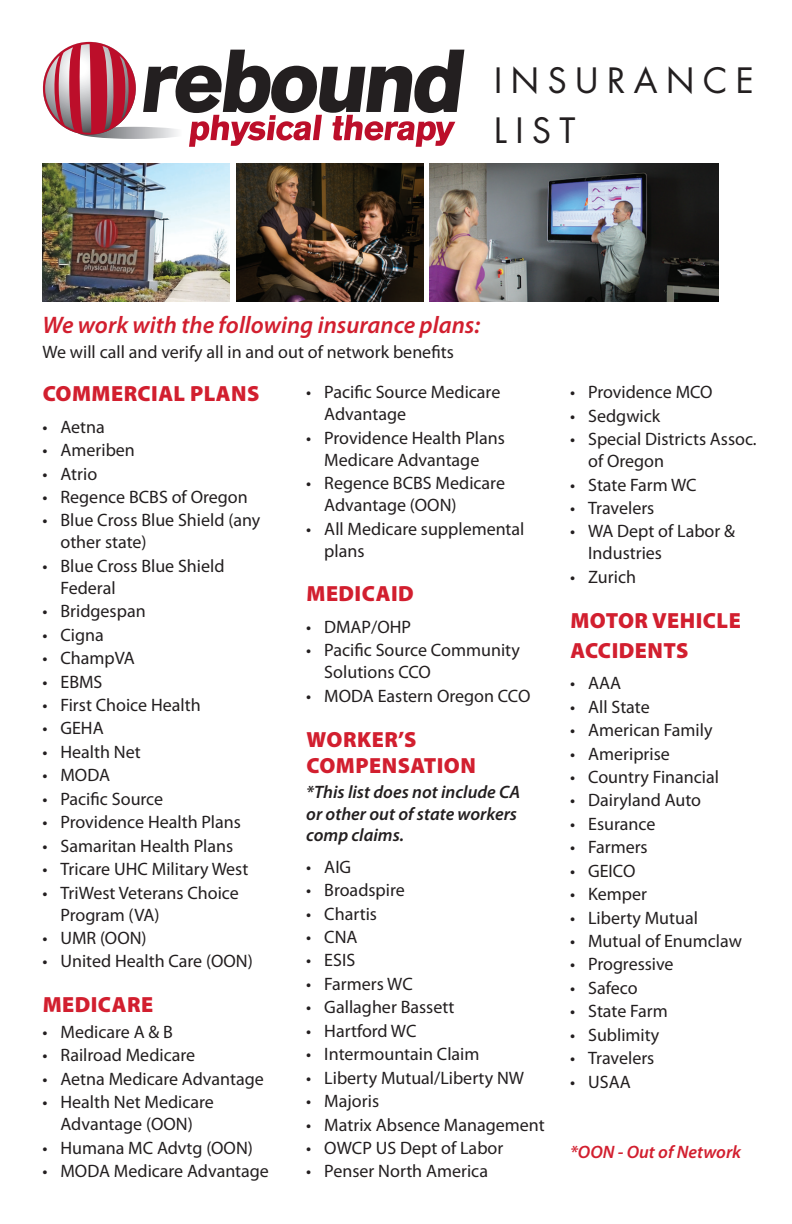
<style>
.page{position:relative;width:792px;height:1224px;background:#fff}
.page>*{position:absolute;margin:0;border:0;box-sizing:border-box;transform-origin:0 0}
.t1{font:34px/50px "Futura";letter-spacing:.25em;color:#231f20}
.t2{font:italic 600 24px "Myriad Pro";color:#d21f2f}
.t3{font:900 22px/26px "Myriad Pro";letter-spacing:.02em;color:#d21f2f}
.t4{font:18px/22px "Myriad Pro";color:#231f20}
.t5{font:italic 600 18px/21.6px "Myriad Pro";color:#231f20}
.t6{font:italic 600 18px "Myriad Pro";color:#d21f2f}
</style>
<div class="page">
<svg style="left:43px;top:41px;width:421px;height:106px"></svg>
<img style="left:236px;top:163px;width:188px;height:139px">
<img style="left:42px;top:163px;width:188px;height:139px">
<img style="left:430px;top:163px;width:288px;height:139px">
<h1 class="t1" style="left:494px;top:55px;width:261px">INSURANCE<br>LIST</h1>
<h2 class="t2" style="left:42px;top:311px;width:439px">We work with the following insurance plans:</h2>
<p class="t4" style="left:42px;top:341px;width:413px">We will call and verify all in and out of network benefits</p>
<p class="t3" style="left:43px;top:381px;width:218px">COMMERCIAL PLANS</p>
<p class="t4" style="left:42px;top:416px;width:64px">• Aetna</p>
<p class="t4" style="left:42px;top:439px;width:94px">• Ameriben</p>
<p class="t4" style="left:42px;top:463px;width:56px">• Atrio</p>
<p class="t4" style="left:42px;top:486px;width:207px">• Regence BCBS of Oregon</p>
<p class="t4" style="left:60px;top:510px;width:201px;text-indent:-18px">• Blue Cross Blue Shield (any other state)</p>
<p class="t4" style="left:60px;top:555px;width:166px;text-indent:-18px">• Blue Cross Blue Shield<br>Federal</p>
<p class="t4" style="left:42px;top:601px;width:105px">• Bridgespan</p>
<p class="t4" style="left:42px;top:624px;width:63px">• Cigna</p>
<p class="t4" style="left:42px;top:647px;width:94px">• ChampVA</p>
<p class="t4" style="left:42px;top:671px;width:61px">• EBMS</p>
<p class="t4" style="left:42px;top:694px;width:160px">• First Choice Health</p>
<p class="t4" style="left:42px;top:718px;width:63px">• GEHA</p>
<p class="t4" style="left:42px;top:741px;width:100px">• Health Net</p>
<p class="t4" style="left:42px;top:765px;width:69px">• MODA</p>
<p class="t4" style="left:42px;top:788px;width:122px">• Pacific Source</p>
<p class="t4" style="left:42px;top:812px;width:200px">• Providence Health Plans</p>
<p class="t4" style="left:42px;top:835px;width:192px">• Samaritan Health Plans</p>
<p class="t4" style="left:42px;top:858px;width:207px">• Tricare UHC Military West</p>
<p class="t4" style="left:60px;top:882px;width:180px;text-indent:-18px">• TriWest Veterans Choice<br>Program (VA)</p>
<p class="t4" style="left:42px;top:927px;width:106px">• UMR (OON)</p>
<p class="t4" style="left:42px;top:951px;width:212px">• United Health Care (OON)</p>
<p class="t3" style="left:43px;top:992px;width:112px">MEDICARE</p>
<p class="t4" style="left:42px;top:1021px;width:132px">• Medicare A &amp; B</p>
<p class="t4" style="left:42px;top:1045px;width:154px">• Railroad Medicare</p>
<p class="t4" style="left:42px;top:1068px;width:223px">• Aetna Medicare Advantage</p>
<p class="t4" style="left:42px;top:1091px;width:173px;text-align:center">• Health Net Medicare<br>Advantage (OON)</p>
<p class="t4" style="left:42px;top:1137px;width:212px">• Humana MC Advtg (OON)</p>
<p class="t4" style="left:42px;top:1160px;width:228px">• MODA Medicare Advantage</p>
<p class="t4" style="left:324px;top:382px;width:178px;text-indent:-18px">• Pacific Source Medicare<br>Advantage</p>
<p class="t4" style="left:306px;top:427px;width:200px;text-align:center">• Providence Health Plans<br>Medicare Advantage</p>
<p class="t4" style="left:324px;top:472px;width:182px;text-indent:-18px">• Regence BCBS Medicare<br>Advantage (OON)</p>
<p class="t4" style="left:324px;top:518px;width:202px;text-indent:-18px">• All Medicare supplemental plans</p>
<p class="t3" style="left:307px;top:581px;width:109px">MEDICAID</p>
<p class="t4" style="left:306px;top:616px;width:106px">• DMAP/OHP</p>
<p class="t4" style="left:324px;top:640px;width:197px;text-indent:-18px">• Pacific Source Community<br>Solutions CCO</p>
<p class="t4" style="left:306px;top:685px;width:226px">• MODA Eastern Oregon CCO</p>
<p class="t3" style="left:307px;top:726px;width:171px">WORKER’S<br>COMPENSATION</p>
<p class="t5" style="left:306px;top:782px;width:215px">*This list does not include CA or other out of state workers comp claims.</p>
<p class="t4" style="left:306px;top:856px;width:46px">• AIG</p>
<p class="t4" style="left:306px;top:879px;width:100px">• Broadspire</p>
<p class="t4" style="left:306px;top:903px;width:72px">• Chartis</p>
<p class="t4" style="left:306px;top:926px;width:53px">• CNA</p>
<p class="t4" style="left:306px;top:950px;width:50px">• ESIS</p>
<p class="t4" style="left:306px;top:973px;width:108px">• Farmers WC</p>
<p class="t4" style="left:306px;top:997px;width:150px">• Gallagher Bassett</p>
<p class="t4" style="left:306px;top:1020px;width:112px">• Hartford WC</p>
<p class="t4" style="left:306px;top:1044px;width:175px">• Intermountain Claim</p>
<p class="t4" style="left:306px;top:1067px;width:219px">• Liberty Mutual/Liberty NW</p>
<p class="t4" style="left:306px;top:1090px;width:74px">• Majoris</p>
<p class="t4" style="left:306px;top:1114px;width:240px">• Matrix Absence Management</p>
<p class="t4" style="left:306px;top:1137px;width:199px">• OWCP US Dept of Labor</p>
<p class="t4" style="left:306px;top:1161px;width:183px">• Penser North America</p>
<p class="t4" style="left:570px;top:382px;width:144px">• Providence MCO</p>
<p class="t4" style="left:570px;top:405px;width:92px">• Sedgwick</p>
<p class="t4" style="left:588px;top:428px;width:170px;text-indent:-18px">• Special Districts Assoc. of Oregon</p>
<p class="t4" style="left:570px;top:474px;width:128px">• State Farm WC</p>
<p class="t4" style="left:570px;top:497px;width:86px">• Travelers</p>
<p class="t4" style="left:588px;top:521px;width:148px;text-indent:-18px">• WA Dept of Labor &amp;<br>Industries</p>
<p class="t4" style="left:570px;top:566px;width:67px">• Zurich</p>
<p class="t3" style="left:570px;top:606px;width:172px;line-height:30px">MOTOR VEHICLE<br>ACCIDENTS</p>
<p class="t4" style="left:570px;top:673px;width:53px">• AAA</p>
<p class="t4" style="left:570px;top:696px;width:81px">• All State</p>
<p class="t4" style="left:570px;top:719px;width:144px">• American Family</p>
<p class="t4" style="left:570px;top:743px;width:101px">• Ameriprise</p>
<p class="t4" style="left:570px;top:766px;width:150px">• Country Financial</p>
<p class="t4" style="left:570px;top:790px;width:133px">• Dairyland Auto</p>
<p class="t4" style="left:570px;top:813px;width:87px">• Esurance</p>
<p class="t4" style="left:570px;top:837px;width:79px">• Farmers</p>
<p class="t4" style="left:570px;top:860px;width:67px">• GEICO</p>
<p class="t4" style="left:570px;top:883px;width:78px">• Kemper</p>
<p class="t4" style="left:570px;top:907px;width:129px">• Liberty Mutual</p>
<p class="t4" style="left:570px;top:930px;width:173px">• Mutual of Enumclaw</p>
<p class="t4" style="left:570px;top:954px;width:105px">• Progressive</p>
<p class="t4" style="left:570px;top:977px;width:69px">• Safeco</p>
<p class="t4" style="left:570px;top:1001px;width:99px">• State Farm</p>
<p class="t4" style="left:570px;top:1024px;width:91px">• Sublimity</p>
<p class="t4" style="left:570px;top:1048px;width:86px">• Travelers</p>
<p class="t4" style="left:570px;top:1071px;width:62px">• USAA</p>
<p class="t6" style="left:570px;top:1142px;width:173px">*OON - Out of Network</p>
</div>
